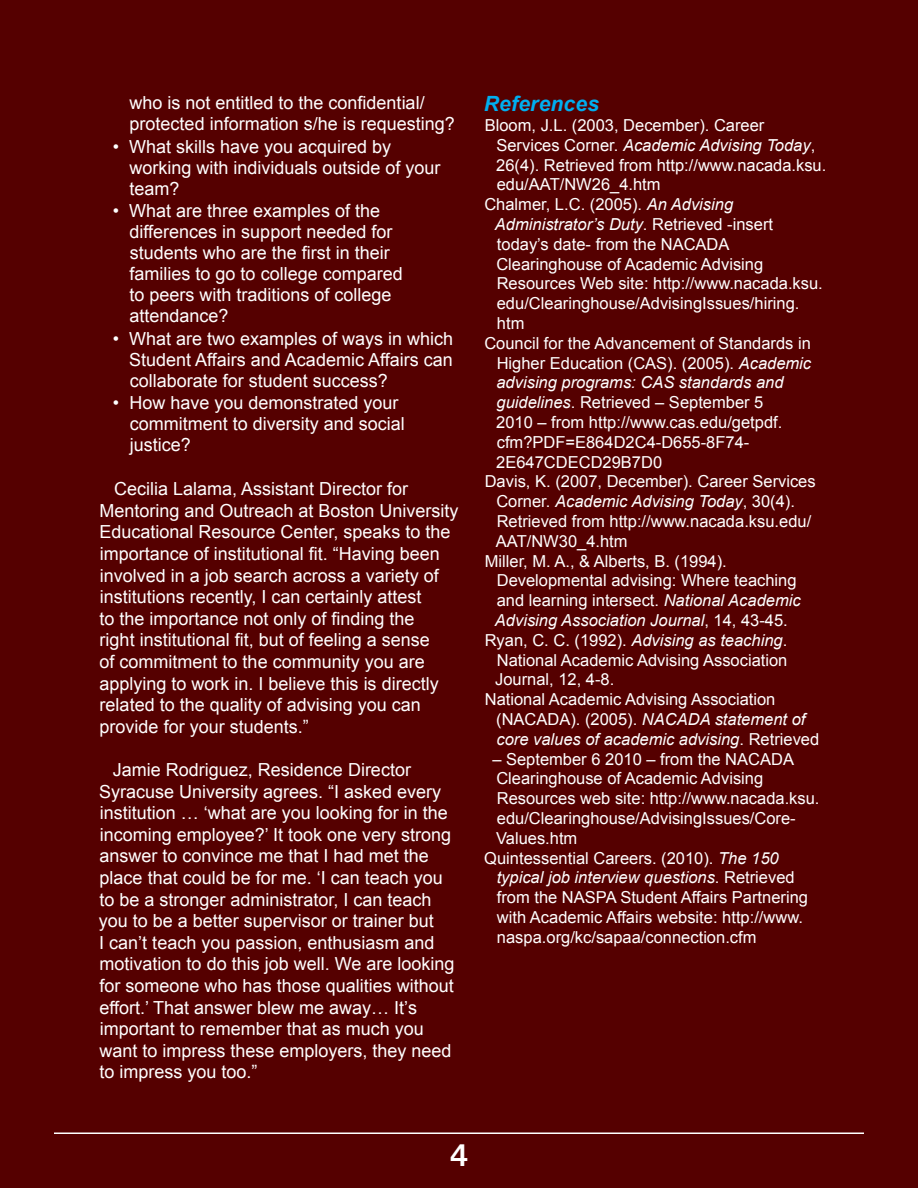
<style>
.page{position:relative;width:918px;height:1188px;background:#500}
.page>*{position:absolute;margin:0;border:0;box-sizing:border-box;transform-origin:0 0}
.t1{font:30px "Trade Gothic LT Std Bd 2";color:#fff}
.t2{font:italic 700 21px "Arial";letter-spacing:.01em;color:#00aeef}
.t3{font:18px/21.6px "Arial";color:#fff}
.t4{font:16.5px "Arial";color:#fff}
.t5{font:italic 16.5px "Arial";color:#fff}
.s1{font-style:normal}
.s2{font-style:italic}
</style>
<div class="page">
<hr style="left:54px;top:1132px;width:810px;height:2px;background:#fff">
<p class="t3" style="left:130px;top:92px;width:327px;line-height:21px">who is not entitled to the confidential/ protected information s/he is requesting?</p>
<p class="t3" style="left:129px;top:136px;width:313px;line-height:21px;text-indent:-17px">• What skills have you acquired by working with individuals outside of your team?</p>
<p class="t3" style="left:129px;top:200px;width:275px;line-height:21px;text-indent:-17px">• What are three examples of the differences in support needed for students who are the first in their families to go to college compared to peers with traditions of college attendance?</p>
<p class="t3" style="left:129px;top:328px;width:326px;line-height:21px;text-align:justify;text-indent:-16px">• What are two examples of ways in which Student Affairs and Academic Affairs can collaborate for student success?</p>
<p class="t3" style="left:130px;top:393px;width:277px;line-height:21px;text-indent:-17px">• How have you demonstrated your commitment to diversity and social justice?</p>
<p class="t3" style="left:99px;top:478px;width:361px;text-indent:15px">Cecilia Lalama, Assistant Director for Mentoring and Outreach at Boston University Educational Resource Center, speaks to the importance of institutional fit. “Having been involved in a job search across a variety of institutions recently, I can certainly attest<br>to the importance not only of finding the<br>right institutional fit, but of feeling a sense<br>of commitment to the community you are applying to work in. I believe this is directly related to the quality of advising you can provide for your students.”</p>
<p class="t3" style="left:99px;top:759px;width:357px;text-indent:14px">Jamie Rodriguez, Residence Director Syracuse University agrees. “I asked every institution … ‘what are you looking for in the incoming employee?’ It took one very strong answer to convince me that I had met the place that could be for me. ‘I can teach you to be a stronger administrator, I can teach you to be a better supervisor or trainer but<br>I can’t teach you passion, enthusiasm and motivation to do this job well. We are looking for someone who has those qualities without effort.’ That answer blew me away… It’s important to remember that as much you want to impress these employers, they need to impress you too.”</p>
<p class="t2" style="left:484px;top:90px;width:117px">References</p>
<p class="t4" style="left:485px;top:114px;width:281px">Bloom, J.L. (2003, December). Career</p>
<p class="t5" style="left:496px;top:134px;width:320px"><span class="s1">Services Corner.</span> Academic Advising Today<span class="s1">,</span></p>
<p class="t4" style="left:496px;top:154px;width:332px">26(4). Retrieved from http://www.nacada.ksu.</p>
<p class="t4" style="left:497px;top:174px;width:165px">edu/AAT/NW26_4.htm</p>
<p class="t4" style="left:484px;top:194px;width:250px">Chalmer, L.C. (2005). <span class="s2">An Advising</span></p>
<p class="t5" style="left:495px;top:214px;width:280px">Administrator’s Duty<span class="s1">. Retrieved -insert</span></p>
<p class="t4" style="left:497px;top:233px;width:234px">today’s date- from the NACADA</p>
<p class="t4" style="left:496px;top:253px;width:268px">Clearinghouse of Academic Advising</p>
<p class="t4" style="left:497px;top:273px;width:328px">Resources Web site: http://www.nacada.ksu.</p>
<p class="t4" style="left:497px;top:293px;width:304px">edu/Clearinghouse/AdvisingIssues/hiring.</p>
<p class="t4" style="left:497px;top:312px;width:29px">htm</p>
<p class="t4" style="left:484px;top:332px;width:328px">Council for the Advancement of Standards in</p>
<p class="t4" style="left:497px;top:352px;width:316px">Higher Education (CAS). (2005). <span class="s2">Academic</span></p>
<p class="t5" style="left:496px;top:372px;width:289px">advising programs: CAS standards and</p>
<p class="t4" style="left:497px;top:392px;width:268px"><span class="s2">guidelines</span>. Retrieved – September 5</p>
<p class="t4" style="left:496px;top:411px;width:288px">2010 – from http://www.cas.edu/getpdf.</p>
<p class="t4" style="left:497px;top:431px;width:254px">cfm?PDF=E864D2C4-D655-8F74-</p>
<p class="t4" style="left:496px;top:451px;width:167px">2E647CDECD29B7D0</p>
<p class="t4" style="left:485px;top:471px;width:333px">Davis, K. (2007, December). Career Services</p>
<p class="t5" style="left:496px;top:491px;width:300px"><span class="s1">Corner.</span> Academic Advising Today<span class="s1">, 30(4).</span></p>
<p class="t4" style="left:497px;top:510px;width:316px">Retrieved from http://www.nacada.ksu.edu/</p>
<p class="t4" style="left:496px;top:530px;width:133px">AAT/NW30_4.htm</p>
<p class="t4" style="left:485px;top:550px;width:244px">Miller, M. A., &amp; Alberts, B. (1994).</p>
<p class="t4" style="left:497px;top:570px;width:301px">Developmental advising: Where teaching</p>
<p class="t4" style="left:497px;top:590px;width:305px">and learning intersect. <span class="s2">National Academic</span></p>
<p class="t5" style="left:495px;top:610px;width:294px">Advising Association Journal<span class="s1">, 14, 43-45.</span></p>
<p class="t5" style="left:485px;top:629px;width:304px"><span class="s1">Ryan, C. C. (1992).</span> Advising as teaching<span class="s1">.</span></p>
<p class="t4" style="left:497px;top:649px;width:292px">National Academic Advising Association</p>
<p class="t4" style="left:495px;top:669px;width:121px">Journal, 12, 4-8.</p>
<p class="t4" style="left:485px;top:689px;width:292px">National Academic Advising Association</p>
<p class="t5" style="left:496px;top:709px;width:311px"><span class="s1">(NACADA). (2005).</span> NACADA statement of</p>
<p class="t5" style="left:496px;top:728px;width:324px">core values of academic advising<span class="s1">. Retrieved</span></p>
<p class="t4" style="left:492px;top:748px;width:303px">– September 6 2010 – from the NACADA</p>
<p class="t4" style="left:496px;top:768px;width:268px">Clearinghouse of Academic Advising</p>
<p class="t4" style="left:497px;top:788px;width:324px">Resources web site: http://www.nacada.ksu.</p>
<p class="t4" style="left:497px;top:807px;width:300px">edu/Clearinghouse/AdvisingIssues/Core-</p>
<p class="t4" style="left:496px;top:827px;width:83px">Values.htm</p>
<p class="t4" style="left:484px;top:847px;width:296px">Quintessential Careers. (2010). <span class="s2">The 150</span></p>
<p class="t5" style="left:497px;top:867px;width:300px">typical job interview questions<span class="s1">. Retrieved</span></p>
<p class="t4" style="left:497px;top:887px;width:313px">from the NASPA Student Affairs Partnering</p>
<p class="t4" style="left:497px;top:906px;width:307px">with Academic Affairs website: http://www.</p>
<p class="t4" style="left:497px;top:926px;width:261px">naspa.org/kc/sapaa/connection.cfm</p>
<h1 class="t1" style="left:450px;top:1137px;width:20px">4</h1>
</div>
